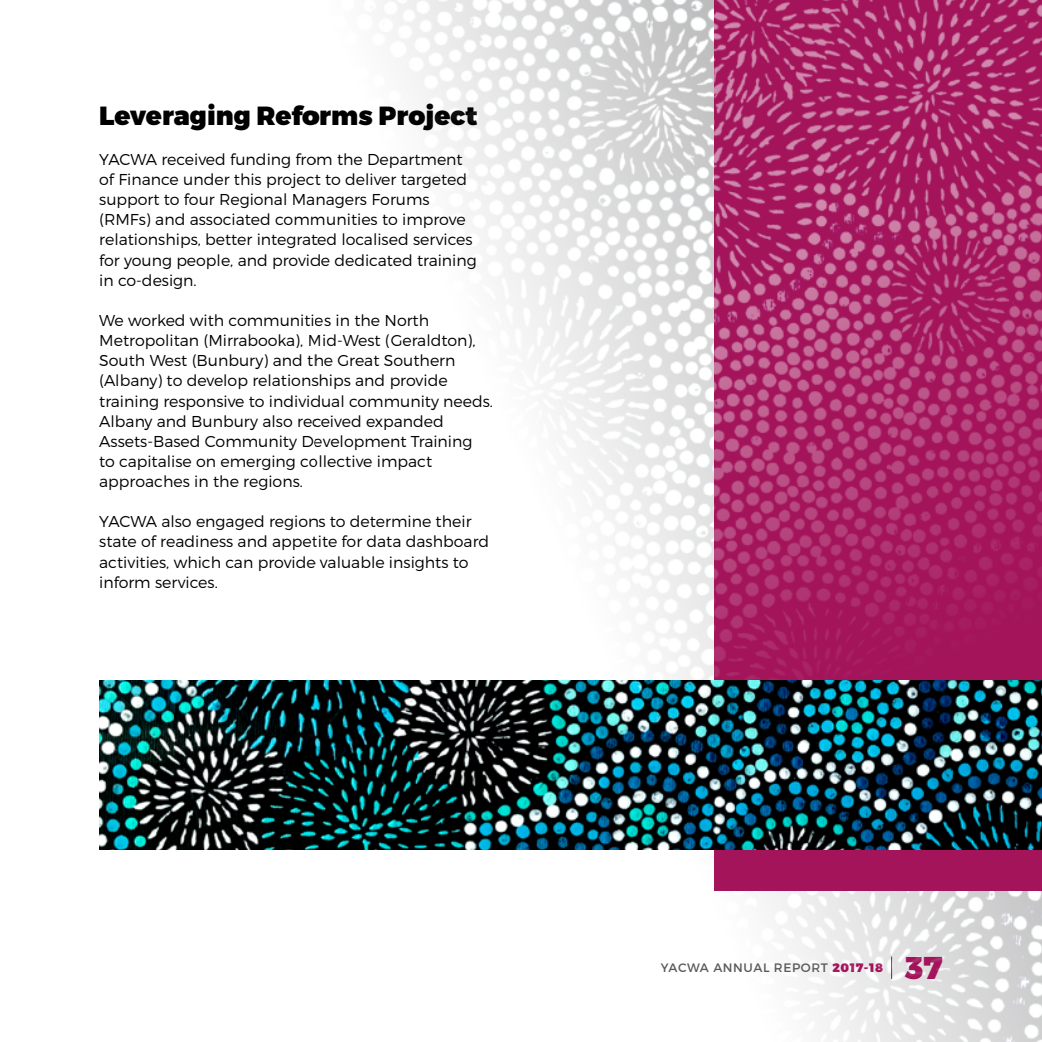
<style>
.page{position:relative;width:1042px;height:1042px;background:#fff}
.page>*{position:absolute;margin:0;border:0;box-sizing:border-box;transform-origin:0 0}
.t1{font:900 31.5px "Montserrat";color:#a3145b}
.t2{font:900 26.25px "Montserrat";color:#000}
.t3{font:300 15.75px/20.1px "Montserrat";color:#000}
.t4{font:12.25px "Montserrat";letter-spacing:.05em;color:#58595b}
.s1{font-weight:900;color:#a3145b}
</style>
<div class="page">
<img style="left:317px;top:0;width:397px;height:850px">
<img style="left:714px;top:0;width:328px;height:1042px">
<img style="left:99px;top:680px;width:943px;height:169px">
<h2 class="t2" style="left:99px;top:99px;width:380px">Leveraging Reforms Project</h2>
<p class="t3" style="left:99px;top:149px;width:379px">YACWA received funding from the Department of Finance under this project to deliver targeted support to four Regional Managers Forums (RMFs) and associated communities to improve relationships, better integrated localised services for young people, and provide dedicated training in co-design.</p>
<p class="t3" style="left:99px;top:310px;width:395px">We worked with communities in the North Metropolitan (Mirrabooka), Mid-West (Geraldton), South West (Bunbury) and the Great Southern (Albany) to develop relationships and provide training responsive to individual community needs.<br>Albany and Bunbury also received expanded Assets-Based Community Development Training<br>to capitalise on emerging collective impact approaches in the regions.</p>
<p class="t3" style="left:99px;top:511px;width:391px">YACWA also engaged regions to determine their state of readiness and appetite for data dashboard activities, which can provide valuable insights to inform services.</p>
<p class="t4" style="left:661px;top:960px;width:224px">YACWA ANNUAL REPORT <span class="s1">2017-18</span></p>
<h1 class="t1" style="left:905px;top:948px;width:39px">37</h1>
</div>
